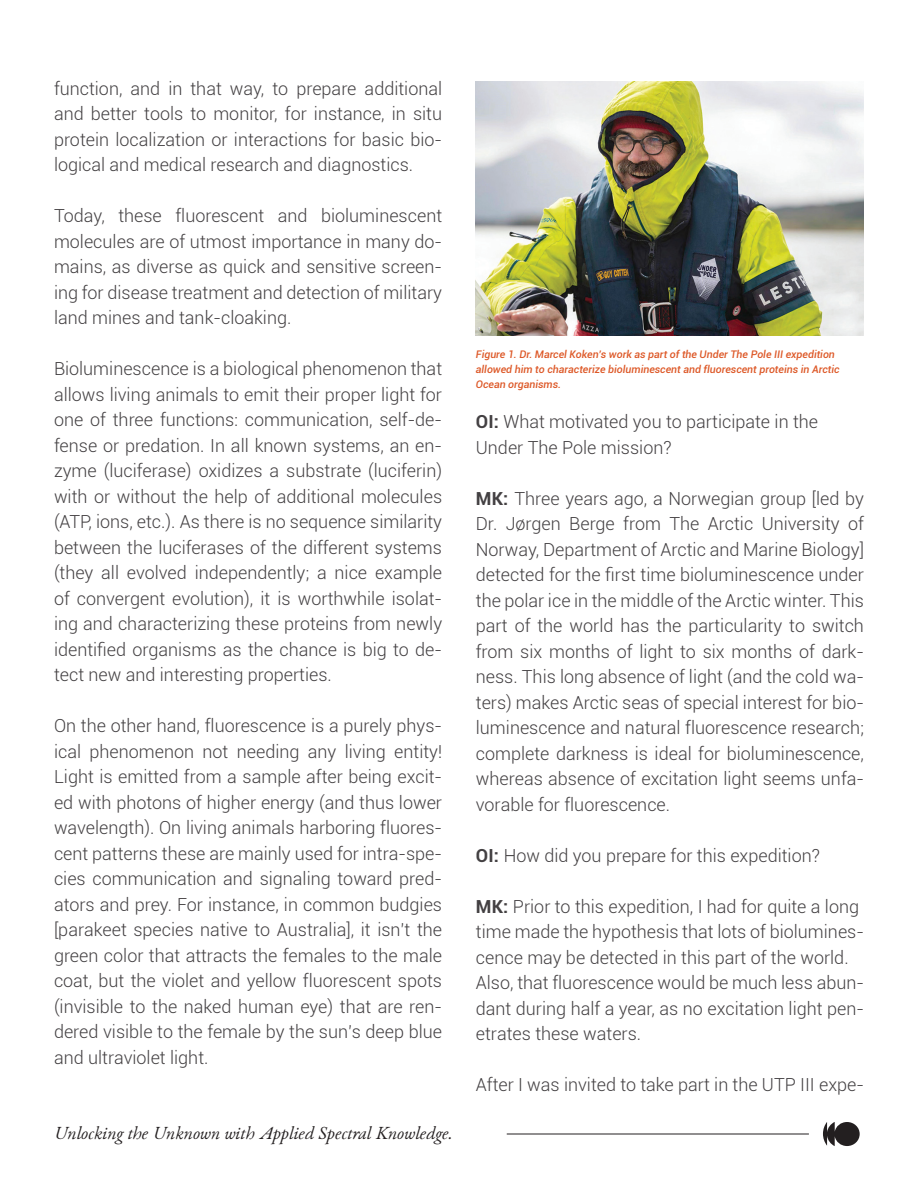
<style>
.page{position:relative;width:918px;height:1188px;background:#fff}
.page>*{position:absolute;margin:0;border:0;box-sizing:border-box;transform-origin:0 0}
.t1{font:300 18px/25.5px "Roboto";color:#434042;text-align:justify}
.t2{font:italic 18px "EB Garamond 12";color:#231f20}
.t3{font:italic 500 10.5px/15px "Roboto";color:#dd5827}
.s1{font-weight:700}
</style>
<div class="page">
<svg style="left:823px;top:1122px;width:37px;height:24px"></svg>
<hr style="left:507px;top:1134px;width:302px;height:1px;background:#231f20">
<img style="left:476px;top:81px;width:388px;height:255px">
<p class="t1" style="left:54px;top:75px;width:390px">function, and in that way, to prepare additional and better tools to monitor, for instance, in situ protein localization or interactions for basic bio&shy;logical and medical research and diagnostics.</p>
<p class="t1" style="left:54px;top:202px;width:390px">Today, these fluorescent and bioluminescent molecules are of utmost importance in many do&shy;mains, as diverse as quick and sensitive screen&shy;ing for disease treatment and detection of military land mines and tank-cloaking.</p>
<p class="t1" style="left:54px;top:355px;width:390px">Bioluminescence is a biological phenomenon that allows living animals to emit their proper light for one of three functions: communication, self-de&shy;fense or predation. In all known systems, an en&shy;zyme (luciferase) oxidizes a substrate (luciferin) with or without the help of additional molecules (ATP, ions, etc.). As there is no sequence similarity between the luciferases of the different systems (they all evolved independently; a nice example of convergent evolution), it is worthwhile isolat&shy;ing and characterizing these proteins from newly identified organisms as the chance is big to de&shy;tect new and interesting properties.</p>
<p class="t1" style="left:54px;top:712px;width:390px">On the other hand, fluorescence is a purely phys&shy;ical phenomenon not needing any living entity!<br>Light is emitted from a sample after being excit&shy;ed with photons of higher energy (and thus lower wavelength). On living animals harboring fluores&shy;cent patterns these are mainly used for intra-spe&shy;cies communication and signaling toward pred&shy;ators and prey. For instance, in common budgies [parakeet species native to Australia], it isn’t the green color that attracts the females to the male coat, but the violet and yellow fluorescent spots (invisible to the naked human eye) that are ren&shy;dered visible to the female by the sun’s deep blue and ultraviolet light.</p>
<p class="t2" style="left:54px;top:1118px;width:400px">Unlocking the Unknown with Applied Spectral Knowledge.</p>
<p class="t3" style="left:476px;top:346px;width:361px">Figure 1. Dr. Marcel Koken’s work as part of the Under The Pole III expedition</p>
<p class="t3" style="left:476px;top:361px;width:365px">allowed him to characterize bioluminescent and fluorescent proteins in Arctic<br>Ocean organisms.</p>
<p class="t1" style="left:476px;top:408px;width:344px"><span class="s1">OI:</span> What motivated you to participate in the</p>
<p class="t1" style="left:476px;top:434px;width:197px">Under The Pole mission?</p>
<p class="t1" style="left:476px;top:485px;width:390px"><span class="s1">MK:</span> Three years ago, a Norwegian group [led by Dr. Jørgen Berge from The Arctic University of Norway, Department of Arctic and Marine Biology] detected for the first time bioluminescence under the polar ice in the middle of the Arctic winter. This part of the world has the particularity to switch from six months of light to six months of dark&shy;ness. This long absence of light (and the cold wa&shy;ters) makes Arctic seas of special interest for bio&shy;luminescence and natural fluorescence research; complete darkness is ideal for bioluminescence, whereas absence of excitation light seems unfa&shy;vorable for fluorescence.</p>
<p class="t1" style="left:476px;top:842px;width:346px"><span class="s1">OI:</span> How did you prepare for this expedition?</p>
<p class="t1" style="left:476px;top:893px;width:385px"><span class="s1">MK:</span> Prior to this expedition, I had for quite a long</p>
<p class="t1" style="left:476px;top:918px;width:390px">time made the hypothesis that lots of biolumines&shy;cence may be detected in this part of the world.</p>
<p class="t1" style="left:476px;top:969px;width:390px">Also, that fluorescence would be much less abun&shy;dant during half a year, as no excitation light pen&shy;etrates these waters.</p>
<p class="t1" style="left:476px;top:1071px;width:390px">After I was invited to take part in the UTP III expe-</p>
</div>
